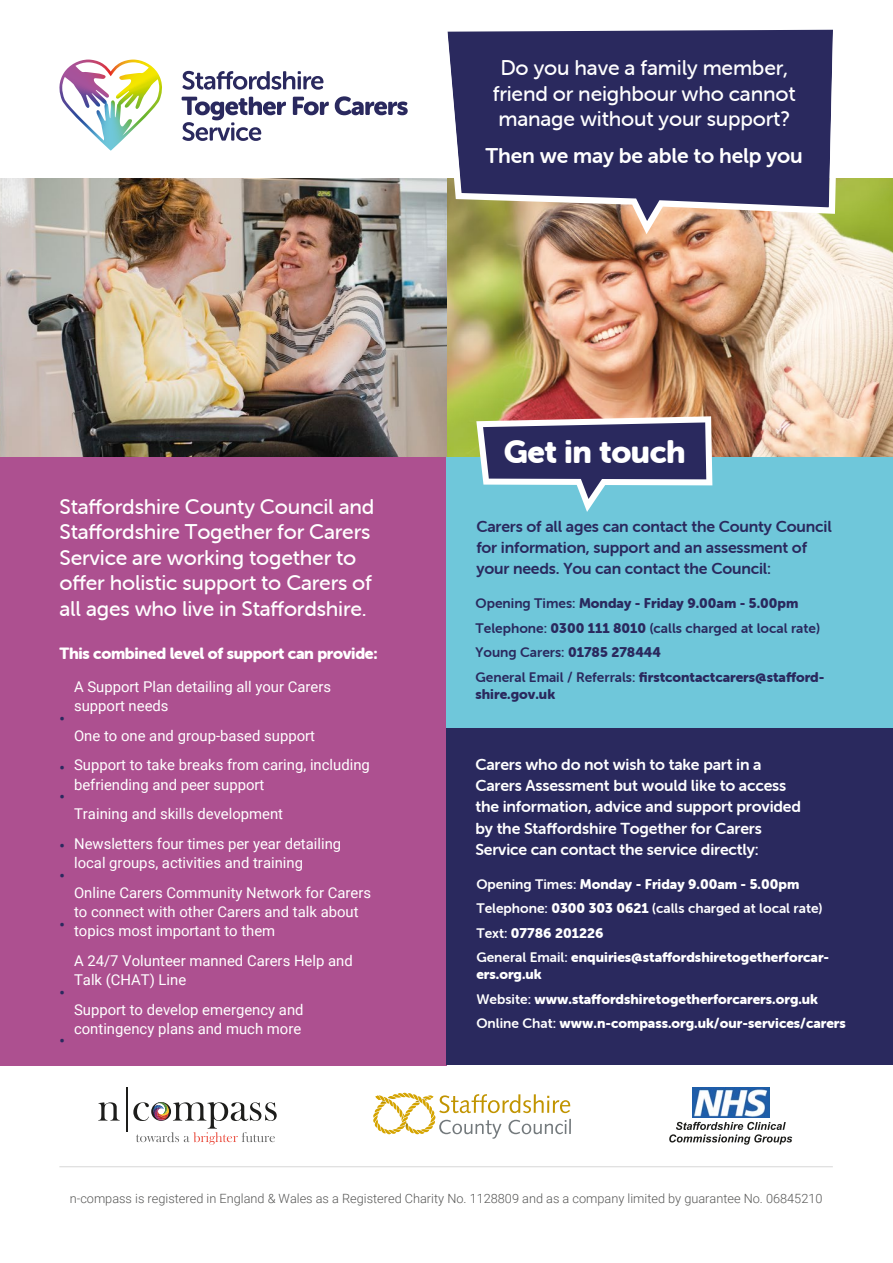
<style>
.page{position:relative;width:893px;height:1263px;background:#fff}
.page>*{position:absolute;margin:0;border:0;box-sizing:border-box;transform-origin:0 0}
.t1{font:31.8px "Museo Sans Rounded 900";letter-spacing:-.015em;color:#fff}
.t2{font:21.3px/25.5px "Museo Sans Rounded 500";letter-spacing:-.01em;color:#fff;text-align:center}
.t3{font:21.3px "Museo Sans Rounded 700";letter-spacing:-.01em;color:#fff}
.t4{font:15.9px/21.3px "Museo Sans Rounded 700";letter-spacing:-.01em;color:#fff}
.t5{font:15.9px/21.3px "Museo Sans Rounded 700";letter-spacing:-.01em;color:#2a295e}
.t6{font:15.9px "Museo Sans Rounded 900";letter-spacing:-.02em;color:#fff}
.t7{font:14.85px/19px "Roboto";color:#fff}
.t8{font:700 14.85px/29.7px "Roboto";color:#2a295e}
.t9{font:13.8px/24.5px "Museo Sans Rounded 900";color:#fff}
.t10{font:13.8px/17px "Museo Sans Rounded 900";color:#2a295e}
.t11{font:13.8px/24.5px "Museo Sans Rounded 700";color:#2a295e}
.t12{font:13.8px "Museo Sans Rounded 700";color:#fff}
.t13{font:300 12.75px "Roboto";color:#575756}
.s1{font-family:"Museo Sans Rounded 700"}
.s2{font-family:"Museo Sans Rounded 900"}
</style>
<div class="page">
<div style="left:0;top:456px;width:446px;height:609px;background:#ad5090"></div>
<div style="left:446px;top:457px;width:447px;height:272px;background:#6fc7da"></div>
<img style="left:0;top:178px;width:893px;height:279px">
<div style="left:446px;top:729px;width:447px;height:336px;background:#2a295e"></div>
<svg style="left:440px;top:29px;width:399px;height:205px;background:#4f4b6e"></svg>
<svg style="left:476px;top:416px;width:236px;height:96px"></svg>
<hr style="left:59px;top:1166px;width:774px;height:1px;background:#dadada">
<svg style="left:182px;top:71px;width:141px;height:19px"></svg>
<svg style="left:293px;top:97px;width:36px;height:18px"></svg>
<svg style="left:335px;top:96px;width:73px;height:19px"></svg>
<svg style="left:182px;top:97px;width:104px;height:44px"></svg>
<svg style="left:59px;top:60px;width:100px;height:91px"></svg>
<svg style="left:98px;top:1102px;width:21px;height:18px"></svg>
<hr style="left:126px;top:1087px;width:2px;height:45px;background:#1d1d1b">
<svg style="left:133px;top:1102px;width:144px;height:42px"></svg>
<svg style="left:373px;top:1093px;width:198px;height:46px"></svg>
<img style="left:693px;top:1087px;width:76px;height:30px">
<svg style="left:669px;top:1122px;width:123px;height:23px"></svg>
<h2 class="t2" style="left:493px;top:55px;width:304px">Do you have a family member, friend or neighbour who cannot manage without your support?</h2>
<h2 class="t3" style="left:486px;top:144px;width:319px">Then we may be able to help you</h2>
<h2 class="t2" style="left:59px;top:494px;width:317px;text-align:left">Staffordshire County Council and Staffordshire Together for Carers Service are working together to offer holistic support to Carers of all ages who live in Staffordshire.</h2>
<p class="t6" style="left:59px;top:644px;width:320px">This combined level of support can provide:</p>
<p class="t8" style="left:59px;top:703px;width:7px">•</p>
<p class="t8" style="left:59px;top:752px;width:7px">• •</p>
<p class="t8" style="left:59px;top:830px;width:7px">• •</p>
<p class="t8" style="left:59px;top:909px;width:7px">•</p>
<p class="t8" style="left:59px;top:977px;width:7px">•</p>
<p class="t8" style="left:59px;top:1026px;width:7px">•</p>
<p class="t7" style="left:74px;top:676px;width:259px">A Support Plan detailing all your Carers support needs</p>
<p class="t7" style="left:74px;top:720px;width:297px;line-height:29.7px">One to one and group-based support<br>Support to take breaks from caring, including</p>
<p class="t7" style="left:74px;top:769px;width:269px;line-height:29.7px">befriending and peer support<br>Training and skills development<br>Newsletters four times per year detailing</p>
<p class="t7" style="left:74px;top:847px;width:299px;line-height:29.7px">local groups, activities and training<br>Online Carers Community Network for Carers</p>
<p class="t7" style="left:74px;top:901px;width:286px">to connect with other Carers and talk about topics most important to them</p>
<p class="t7" style="left:74px;top:950px;width:280px">A 24/7 Volunteer manned Carers Help and<br>Talk (CHAT) Line</p>
<p class="t7" style="left:74px;top:999px;width:231px">Support to develop emergency and contingency plans and much more</p>
<h1 class="t1" style="left:504px;top:434px;width:183px">Get in touch</h1>
<p class="t5" style="left:476px;top:515px;width:357px">Carers of all ages can contact the County Council for information, support and an assessment of your needs. You can contact the Council:</p>
<p class="t10" style="left:475px;top:595px;width:324px"><span class="s1">Opening Times:</span> Monday - Friday 9.00am - 5.00pm</p>
<p class="t11" style="left:475px;top:616px;width:346px">Telephone: <span class="s2">0300 111 8010</span> (calls charged at local rate)<br>Young Carers: <span class="s2">01785 278444</span></p>
<p class="t10" style="left:475px;top:668px;width:350px"><span class="s1">General Email / Referrals:</span> firstcontactcarers@stafford&shy;shire.gov.uk</p>
<p class="t4" style="left:475px;top:754px;width:327px">Carers who do not wish to take part in a Carers Assessment but would like to access the information, advice and support provided by the Staffordshire Together for Carers Service can contact the service directly:</p>
<p class="t9" style="left:476px;top:872px;width:324px"><span class="s1">Opening Times:</span> Monday - Friday 9.00am - 5.00pm</p>
<p class="t12" style="left:476px;top:901px;width:348px">Telephone: <span class="s2">0300 303 0621</span> (calls charged at local rate)</p>
<p class="t9" style="left:476px;top:921px;width:354px"><span class="s1">Text:</span> 07786 201226<br><span class="s1">General Email:</span> enquiries@staffordshiretogetherforcar-</p>
<p class="t9" style="left:476px;top:962px;width:371px">ers.org.uk<br><span class="s1">Website:</span> www.staffordshiretogetherforcarers.org.uk<br><span class="s1">Online Chat:</span> www.n-compass.org.uk/our-services/carers</p>
<p class="t13" style="left:70px;top:1189px;width:754px">n-compass is registered in England &amp; Wales as a Registered Charity No. 1128809 and as a company limited by guarantee No. 06845210</p>
</div>
